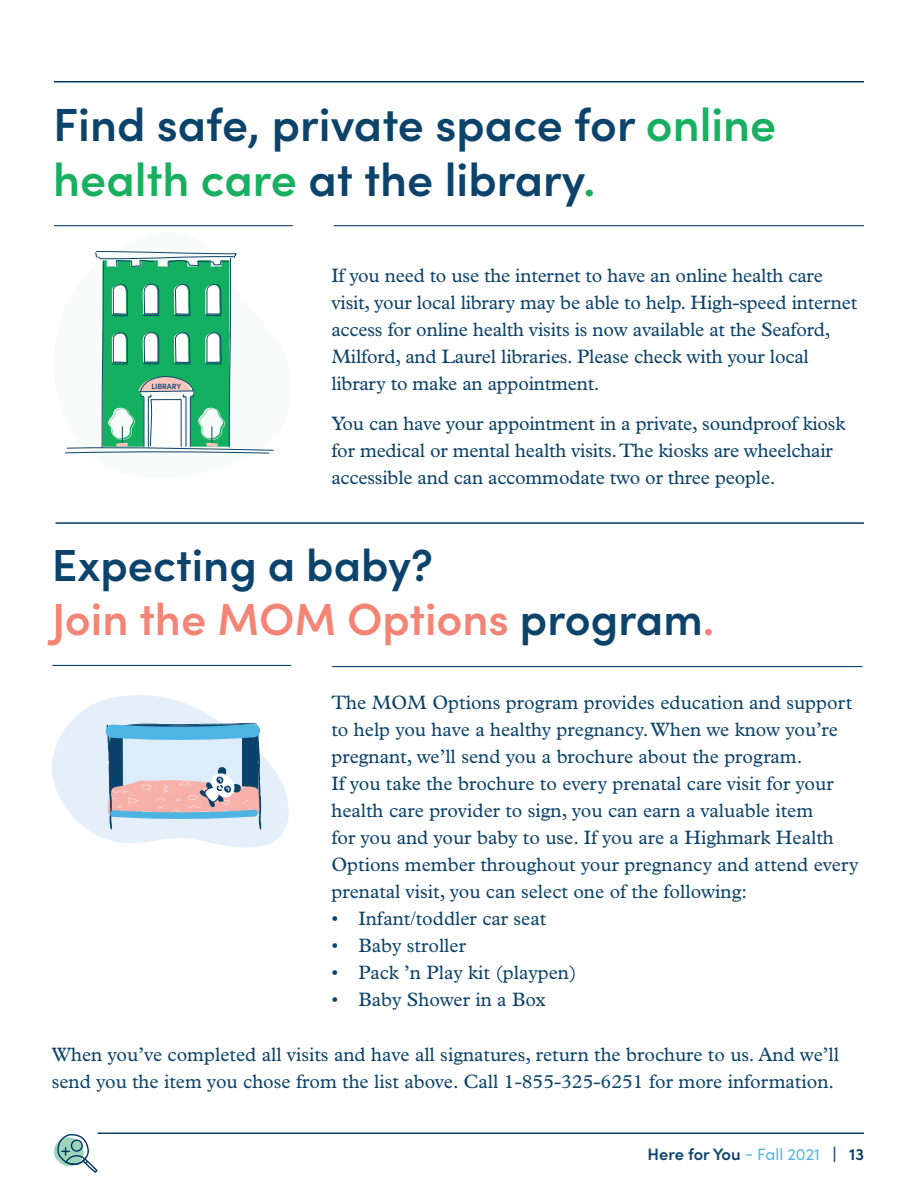
<style>
.page{position:relative;width:918px;height:1188px;background:#fff}
.page>*{position:absolute;margin:0;border:0;box-sizing:border-box;transform-origin:0 0}
.t1{font:600 46.5px/55.8px "Sofia Pro";color:#0c436a}
.t2{font:600 45px/54px "Sofia Pro";color:#0c436a}
.t3{font:19.5px/27px "Plantin MT Pro";color:#0c436a}
.t4{font:600 16.5px "Sofia Pro";letter-spacing:-.005em;color:#0c436a}
.t5{font:600 7.65px "Sofia Pro";color:#0d436b}
.s1{color:#18af60}
.s2{color:#f48475}
.s3{font-weight:400;color:#58b6e7}
.s4{font-weight:900;color:#003963}
.s5{color:#003963}
</style>
<div class="page">
<hr style="left:98px;top:1132px;width:766px;height:2px;background:#0c436a">
<hr style="left:54px;top:81px;width:810px;height:1px;background:#003963">
<svg style="left:54px;top:1134px;width:44px;height:39px"></svg>
<hr style="left:54px;top:225px;width:239px;height:1px;background:#0c436a">
<hr style="left:334px;top:225px;width:530px;height:1px;background:#0c436a">
<hr style="left:56px;top:522px;width:808px;height:2px;background:#003963">
<hr style="left:52px;top:665px;width:239px;height:1px;background:#0c436a">
<hr style="left:332px;top:666px;width:530px;height:1px;background:#0c436a">
<svg style="left:65px;top:251px;width:209px;height:203px"></svg>
<svg style="left:52px;top:695px;width:237px;height:153px"></svg>
<h1 class="t1" style="left:53px;top:93px;width:725px">Find safe, private space for <span class="s1">online health care</span> at the library<span class="s1">.</span></h1>
<p class="t5" style="left:151px;top:381px;width:32px">LIBRARY</p>
<p class="t3" style="left:331px;top:262px;width:527px">If you need to use the internet to have an online health care visit, your local library may be able to help. High-speed internet access for online health visits is now available at the Seaford, Milford, and Laurel libraries. Please check with your local library to make an appointment.</p>
<p class="t3" style="left:331px;top:410px;width:515px">You can have your appointment in a private, soundproof kiosk for medical or mental health visits. The kiosks are wheelchair accessible and can accommodate two or three people.</p>
<h2 class="t2" style="left:52px;top:535px;width:664px">Expecting a baby?<br><span class="s2">Join the MOM Options</span> program<span class="s2">.</span></h2>
<p class="t3" style="left:331px;top:689px;width:529px">The MOM Options program provides education and support to help you have a healthy pregnancy. When we know you’re pregnant, we’ll send you a brochure about the program.<br>If you take the brochure to every prenatal care visit for your health care provider to sign, you can earn a valuable item<br>for you and your baby to use. If you are a Highmark Health Options member throughout your pregnancy and attend every prenatal visit, you can select one of the following:</p>
<p class="t3" style="left:331px;top:905px;width:216px">• Infant/toddler car seat</p>
<p class="t3" style="left:331px;top:932px;width:136px">• Baby stroller</p>
<p class="t3" style="left:331px;top:959px;width:247px">• Pack ’n Play kit (playpen)</p>
<p class="t3" style="left:331px;top:986px;width:216px">• Baby Shower in a Box</p>
<p class="t3" style="left:52px;top:1041px;width:789px">When you’ve completed all visits and have all signatures, return the brochure to us. And we’ll send you the item you chose from the list above. Call 1-855-325-6251 for more information.</p>
<p class="t4" style="left:648px;top:1142px;width:218px">Here for You <span class="s3">- Fall 2021</span> <span class="s4">|</span> <span class="s5">13</span></p>
</div>
